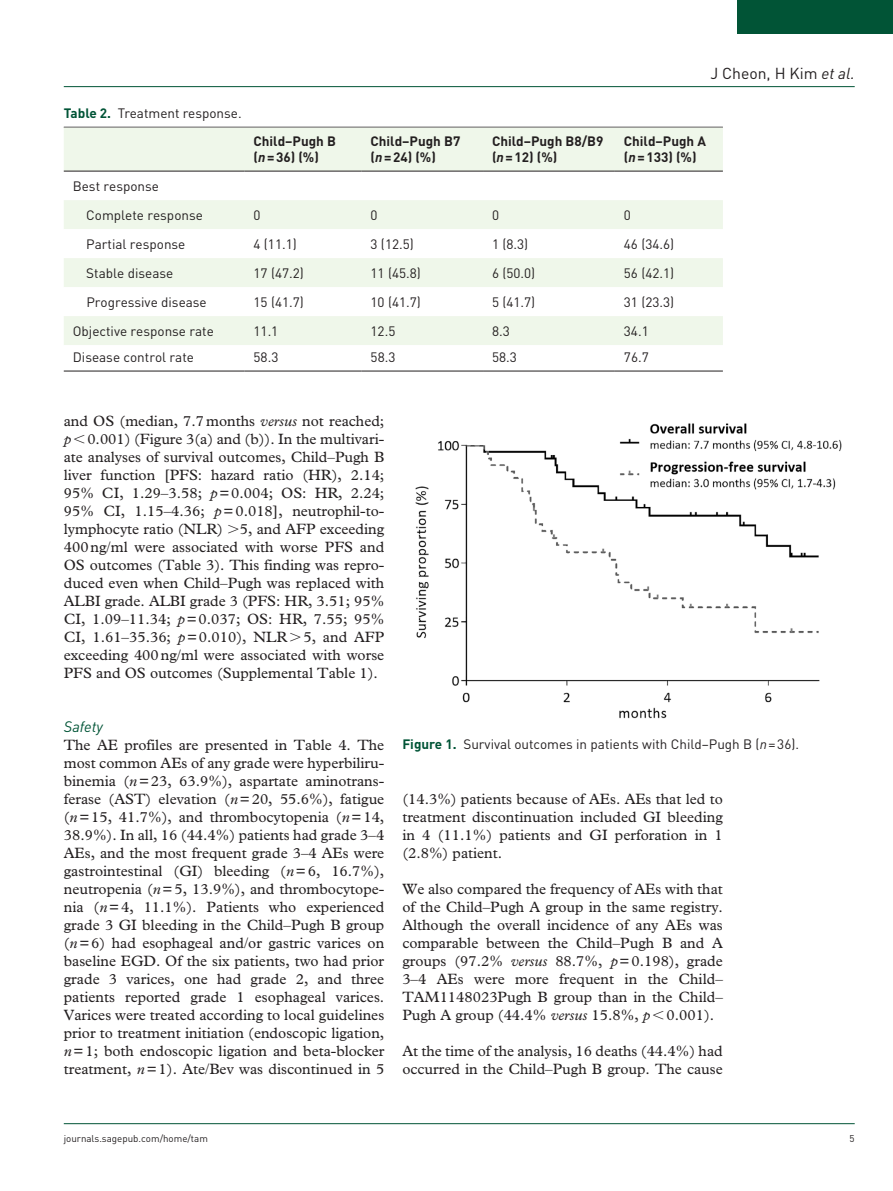
<style>
.page{position:relative;width:893px;height:1191px;background:#fff}
.page>*{position:absolute;margin:0;border:0;box-sizing:border-box;transform-origin:0 0}
.t1{font:15.75px "DIN";color:#231f20}
.t2{font:15px/18px "Plantin Std";color:#231f20;text-align:justify}
.t3{font:italic 15px "DIN";letter-spacing:-.005em;color:#015436}
.t4{font:13.5px/29px "DIN";color:#231f20}
.t5{font:700 13.5px/15.8px "DIN";color:#231f20}
.t6{font:9.75px "DIN";color:#231f20}
.s1{font-weight:700;color:#015436}
.s2{font-style:italic}
</style>
<div class="page">
<hr style="left:64px;top:86px;width:791px;height:1px;background:#015436">
<hr style="left:64px;top:1123px;width:791px;height:1px;background:#015436">
<div style="left:738px;top:0;width:155px;height:34px;background:#015436"></div>
<hr style="left:64px;top:127px;width:659px;height:1px;background:#231f20">
<div style="left:64px;top:128px;width:659px;height:43px;background:#eff7ea"></div>
<svg style="left:64px;top:200px;width:659px;height:171px;fill:#f1f7ec"></svg>
<hr style="left:64px;top:171px;width:180px;height:1px;background:#231f20">
<hr style="left:244px;top:171px;width:118px;height:1px;background:#231f20">
<hr style="left:362px;top:171px;width:121px;height:1px;background:#231f20">
<hr style="left:483px;top:171px;width:132px;height:1px;background:#231f20">
<hr style="left:615px;top:171px;width:108px;height:1px;background:#231f20">
<hr style="left:64px;top:371px;width:180px;height:1px;background:#231f20">
<hr style="left:244px;top:371px;width:118px;height:1px;background:#231f20">
<hr style="left:362px;top:371px;width:121px;height:1px;background:#231f20">
<hr style="left:483px;top:371px;width:132px;height:1px;background:#231f20">
<hr style="left:615px;top:371px;width:108px;height:1px;background:#231f20">
<img style="left:415px;top:423px;width:427px;height:296px">
<p class="t4" style="left:64px;top:98px;width:179px"><span class="s1">Table 2.</span> Treatment response.</p>
<p class="t4" style="left:86px;top:171px;width:118px;text-indent:-14px">Best response<br>Complete response</p>
<p class="t1" style="left:710px;top:63px;width:146px">J Cheon, H Kim <span class="s2">et al.</span></p>
<p class="t5" style="left:254px;top:133px;width:84px">Child–Pugh B (<span class="s2">n</span>=36) (%)</p>
<p class="t5" style="left:371px;top:133px;width:91px">Child–Pugh B7 (<span class="s2">n</span>=24) (%)</p>
<p class="t5" style="left:492px;top:133px;width:113px">Child–Pugh B8/B9 (<span class="s2">n</span>=12) (%)</p>
<p class="t5" style="left:624px;top:133px;width:84px">Child–Pugh A (<span class="s2">n</span>=133) (%)</p>
<p class="t4" style="left:254px;top:200px;width:9px">0</p>
<p class="t4" style="left:371px;top:200px;width:9px">0</p>
<p class="t4" style="left:492px;top:200px;width:9px">0</p>
<p class="t4" style="left:624px;top:200px;width:9px">0</p>
<p class="t4" style="left:86px;top:229px;width:101px">Partial response</p>
<p class="t4" style="left:254px;top:229px;width:45px">4 (11.1)</p>
<p class="t4" style="left:371px;top:229px;width:45px">3 (12.5)</p>
<p class="t4" style="left:492px;top:229px;width:38px">1 (8.3)</p>
<p class="t4" style="left:624px;top:229px;width:52px">46 (34.6)</p>
<p class="t4" style="left:86px;top:258px;width:88px">Stable disease</p>
<p class="t4" style="left:254px;top:258px;width:52px">17 (47.2)</p>
<p class="t4" style="left:371px;top:258px;width:52px">11 (45.8)</p>
<p class="t4" style="left:492px;top:258px;width:45px">6 (50.0)</p>
<p class="t4" style="left:624px;top:258px;width:52px">56 (42.1)</p>
<p class="t4" style="left:86px;top:287px;width:122px">Progressive disease</p>
<p class="t4" style="left:254px;top:287px;width:52px">15 (41.7)</p>
<p class="t4" style="left:371px;top:287px;width:52px">10 (41.7)</p>
<p class="t4" style="left:492px;top:287px;width:45px">5 (41.7)</p>
<p class="t4" style="left:624px;top:287px;width:52px">31 (23.3)</p>
<p class="t4" style="left:73px;top:316px;width:143px">Objective response rate</p>
<p class="t4" style="left:254px;top:316px;width:26px">11.1</p>
<p class="t4" style="left:371px;top:316px;width:26px">12.5</p>
<p class="t4" style="left:492px;top:316px;width:19px">8.3</p>
<p class="t4" style="left:624px;top:316px;width:26px">34.1</p>
<p class="t4" style="left:73px;top:342px;width:123px">Disease control rate</p>
<p class="t4" style="left:254px;top:342px;width:26px">58.3</p>
<p class="t4" style="left:371px;top:342px;width:26px">58.3</p>
<p class="t4" style="left:492px;top:342px;width:26px">58.3</p>
<p class="t4" style="left:624px;top:342px;width:26px">76.7</p>
<p class="t2" style="left:64px;top:412px;width:322px">and OS (median, 7.7months <span class="s2">versus</span> not reached; <span class="s2">p</span> 0.001) (Figure 3(a) and (b)). In the multivari&shy;ate analyses of survival outcomes, Child–Pugh B liver function [PFS: hazard ratio (HR), 2.14; 95% CI, 1.29–3.58; <span class="s2">p</span>=0.004; OS: HR, 2.24; 95% CI, 1.15–4.36; <span class="s2">p</span>=0.018], neutrophil-to&shy;lymphocyte ratio (NLR) 5, and AFP exceeding 400ng/ml were associated with worse PFS and OS outcomes (Table 3). This finding was repro&shy;duced even when Child–Pugh was replaced with ALBI grade. ALBI grade 3 (PFS: HR, 3.51; 95% CI, 1.09–11.34; <span class="s2">p</span>=0.037; OS: HR, 7.55; 95% CI, 1.61–35.36; <span class="s2">p</span>=0.010), NLR 5, and AFP exceeding 400ng/ml were associated with worse PFS and OS outcomes (Supplemental Table 1).</p>
<p class="t3" style="left:64px;top:717px;width:41px">Safety</p>
<p class="t2" style="left:64px;top:736px;width:322px">The AE profiles are presented in Table 4. The most common AEs of any grade were hyperbiliru&shy;binemia (<span class="s2">n</span>=23, 63.9%), aspartate aminotrans&shy;ferase (AST) elevation (<span class="s2">n</span>=20, 55.6%), fatigue (<span class="s2">n</span>=15, 41.7%), and thrombocytopenia (<span class="s2">n</span>=14, 38.9%). In all, 16 (44.4%) patients had grade 3–4<br>AEs, and the most frequent grade 3–4 AEs were gastrointestinal (GI) bleeding (<span class="s2">n</span>=6, 16.7%), neutropenia (<span class="s2">n</span>=5, 13.9%), and thrombocytope&shy;nia (<span class="s2">n</span>=4, 11.1%). Patients who experienced grade 3 GI bleeding in the Child–Pugh B group (<span class="s2">n</span>=6) had esophageal and/or gastric varices on baseline EGD. Of the six patients, two had prior grade 3 varices, one had grade 2, and three patients reported grade 1 esophageal varices.<br>Varices were treated according to local guidelines prior to treatment initiation (endoscopic ligation, <span class="s2">n</span>=1; both endoscopic ligation and beta-blocker treatment, <span class="s2">n</span>=1). Ate/Bev was discontinued in 5</p>
<p class="t4" style="left:402px;top:729px;width:398px"><span class="s1">Figure 1.</span> Survival outcomes in patients with Child–Pugh B (<span class="s2">n</span>=36).</p>
<p class="t2" style="left:402px;top:790px;width:322px">(14.3%) patients because of AEs. AEs that led to treatment discontinuation included GI bleeding in 4 (11.1%) patients and GI perforation in 1 (2.8%) patient.</p>
<p class="t2" style="left:402px;top:880px;width:322px">We also compared the frequency of AEs with that of the Child–Pugh A group in the same registry.<br>Although the overall incidence of any AEs was comparable between the Child–Pugh B and A groups (97.2% <span class="s2">versus</span> 88.7%, <span class="s2">p</span>=0.198), grade 3–4 AEs were more frequent in the Child– TAM1148023Pugh B group than in the Child– Pugh A group (44.4% <span class="s2">versus</span> 15.8%, <span class="s2">p</span> 0.001).</p>
<p class="t2" style="left:402px;top:1042px;width:322px">At the time of the analysis, 16 deaths (44.4%) had occurred in the Child–Pugh B group. The cause</p>
<p class="t6" style="left:64px;top:1132px;width:146px">journals.sagepub.com/home/tam</p>
<p class="t6" style="left:850px;top:1132px;width:7px">5</p>
</div>
